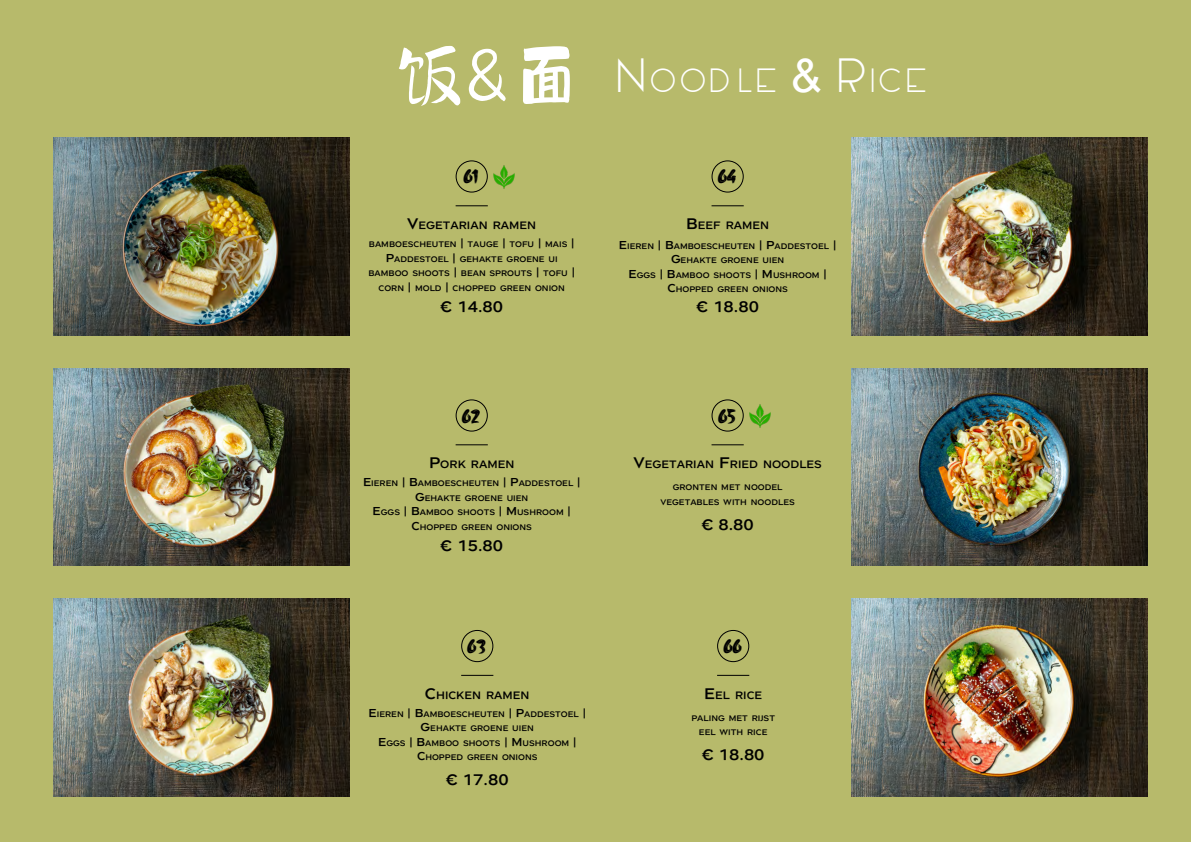
<style>
.page{position:relative;width:1191px;height:842px;background:#b7ba6b}
.page>*{position:absolute;margin:0;border:0;box-sizing:border-box;transform-origin:0 0}
.t1{font:32.2px "MANIFESTO";color:#fff}
.t2{font:20px "a Abrushow";color:#000}
.t3{font:16px "JDLANGZHENGTI GB1 0";color:#000}
.t4{font:11.2px "JDLANGZHENGTI GB1 0";color:#000}
.t5{font:8.4px/14.4px "JDLANGZHENGTI GB1 0";color:#000;text-align:center}
.s1{font-family:"qiantumakeshouxieti";font-size:70px}
.s2{font-size:46px}
.s3{font-family:"Arial";font-size:46px}
.s4{font-size:16px}
.s5{font-size:12px}
</style>
<div class="page">
<img style="left:53px;top:137px;width:297px;height:198px">
<img style="left:851px;top:137px;width:296px;height:198px">
<img style="left:53px;top:368px;width:297px;height:198px">
<img style="left:53px;top:599px;width:297px;height:197px">
<img style="left:851px;top:368px;width:296px;height:198px">
<div style="left:455px;top:160px;width:33px;height:33px;border:1px solid #000;border-radius:50%"></div>
<hr style="left:455px;top:205px;width:33px;height:1px;background:#000">
<div style="left:711px;top:160px;width:32px;height:33px;border:1px solid #000;border-radius:50%"></div>
<hr style="left:711px;top:205px;width:32px;height:1px;background:#000">
<div style="left:455px;top:399px;width:33px;height:33px;border:1px solid #000;border-radius:50%"></div>
<hr style="left:455px;top:444px;width:33px;height:1px;background:#000">
<div style="left:711px;top:399px;width:32px;height:33px;border:1px solid #000;border-radius:50%"></div>
<hr style="left:711px;top:444px;width:32px;height:1px;background:#000">
<div style="left:461px;top:630px;width:32px;height:32px;border:1px solid #000;border-radius:50%"></div>
<hr style="left:461px;top:675px;width:32px;height:1px;background:#000">
<div style="left:717px;top:630px;width:32px;height:32px;border:1px solid #000;border-radius:50%"></div>
<hr style="left:717px;top:675px;width:32px;height:1px;background:#000">
<img style="left:851px;top:599px;width:296px;height:197px">
<img style="left:493px;top:165px;width:22px;height:24px">
<img style="left:749px;top:404px;width:22px;height:24px">
<h1 class="t1" style="left:394px;top:69px;width:535px"><span class="s1">饭&amp;面</span> <span class="s2">N</span>OOD LE <span class="s3">&amp;</span> <span class="s2">R</span>ICE</h1>
<h2 class="t2" style="left:463px;top:168px;width:17px">61</h2>
<h3 class="t4" style="left:407px;top:220px;width:130px"><span class="s4">V</span>EGETARIAN RAMEN</h3>
<p class="t5" style="left:368px;top:237px;width:208px">BAMBOESCHEUTEN <span class="s5">|</span> TAUGE <span class="s5">|</span> TOFU <span class="s5">|</span> MAIS <span class="s5">| P</span>ADDESTOEL <span class="s5">|</span> GEHAKTE GROENE UI BAMBOO SHOOTS <span class="s5">|</span> BEAN SPROUTS <span class="s5">|</span> TOFU <span class="s5">| </span>CORN <span class="s5">|</span> MOLD <span class="s5">|</span> CHOPPED GREEN ONION</p>
<h3 class="t3" style="left:440px;top:298px;width:64px">€ 14.80</h3>
<h2 class="t2" style="left:718px;top:168px;width:20px">64</h2>
<h3 class="t4" style="left:686px;top:220px;width:85px"><span class="s4">B</span>EEF RAMEN</h3>
<p class="t5" style="left:619px;top:239px;width:219px"><span class="s5">E</span> IEREN <span class="s5">| B</span>AMBOESCHEUTEN <span class="s5">| P</span>ADDESTOEL <span class="s5">|<br>G</span>EHAKTE GROENE UIEN<br><span class="s5">E</span>GGS <span class="s5">| B</span>AMBOO SHOOTS <span class="s5">| M</span> USHROOM <span class="s5">|<br>C</span>HOPPED GREEN ONIONS</p>
<h3 class="t3" style="left:696px;top:298px;width:64px">€ 18.80</h3>
<h2 class="t2" style="left:462px;top:407px;width:20px">62</h2>
<h3 class="t4" style="left:429px;top:459px;width:87px"><span class="s4">P</span>ORK RAMEN</h3>
<p class="t5" style="left:363px;top:476px;width:219px"><span class="s5">E</span> IEREN <span class="s5">| B</span>AMBOESCHEUTEN <span class="s5">| P</span>ADDESTOEL <span class="s5">|<br>G</span>EHAKTE GROENE UIEN<br><span class="s5">E</span>GGS <span class="s5">| B</span>AMBOO SHOOTS <span class="s5">| M</span> USHROOM <span class="s5">|<br>C</span>HOPPED GREEN ONIONS</p>
<h3 class="t3" style="left:440px;top:537px;width:64px">€ 15.80</h3>
<h2 class="t2" style="left:467px;top:638px;width:20px">63</h2>
<h3 class="t4" style="left:425px;top:689px;width:106px"><span class="s4">C</span>HICKEN RAMEN</h3>
<p class="t5" style="left:368px;top:707px;width:219px"><span class="s5">E</span> IEREN <span class="s5">| B</span>AMBOESCHEUTEN <span class="s5">| P</span>ADDESTOEL <span class="s5">|<br>G</span>EHAKTE GROENE UIEN<br><span class="s5">E</span>GGS <span class="s5">| B</span>AMBOO SHOOTS <span class="s5">| M</span> USHROOM <span class="s5">|<br>C</span>HOPPED GREEN ONIONS</p>
<h3 class="t3" style="left:446px;top:771px;width:64px">€ 17.80</h3>
<h2 class="t2" style="left:718px;top:407px;width:19px">65</h2>
<h3 class="t4" style="left:633px;top:459px;width:189px"><span class="s4">V</span>EGETARIAN <span class="s4">F</span>RIED NOODLES</h3>
<p class="t5" style="left:660px;top:480px;width:135px">GRONTEN MET NOODEL<br>VEGETABLES WITH NOODLES</p>
<h3 class="t3" style="left:701px;top:516px;width:54px">€ 8.80</h3>
<h2 class="t2" style="left:723px;top:638px;width:19px">66</h2>
<h3 class="t4" style="left:704px;top:689px;width:59px"><span class="s4">E</span>EL RICE</h3>
<p class="t5" style="left:691px;top:711px;width:85px">PALING MET RIJST<br>EEL WITH RICE</p>
<h3 class="t3" style="left:702px;top:746px;width:64px">€ 18.80</h3>
</div>
